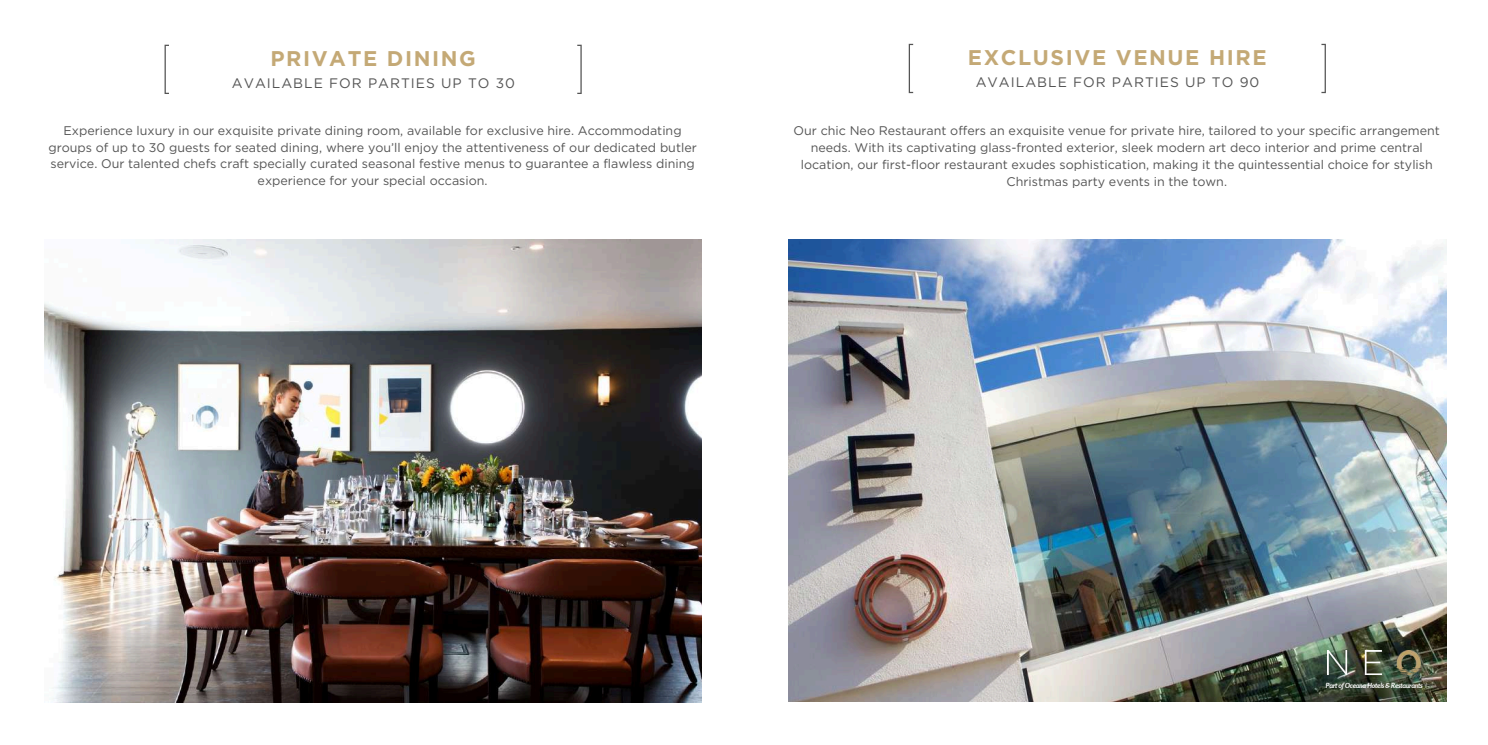
<style>
.page{position:relative;width:1488px;height:745px;background:#fff}
.page>*{position:absolute;margin:0;border:0;box-sizing:border-box;transform-origin:0 0}
.t1{font:100 63.12px "Raleway";color:#545454}
.t2{font:700 21.25px "Gotham";letter-spacing:.075em;color:#c4a976}
.t3{font:13.75px "Gotham";letter-spacing:.075em;color:#545454}
.t4{font:12.5px/16.9px "Gotham";color:#545454;text-align:center}
.t5{font:italic 700 7px "Rosario";letter-spacing:-.03em;color:#fff}
</style>
<div class="page">
<img style="left:45px;top:239px;width:657px;height:463px">
<img style="left:789px;top:239px;width:657px;height:462px">
<img style="left:1393px;top:650px;width:42px;height:26px">
<img style="left:1328px;top:650px;width:65px;height:27px">
<h1 class="t1" style="left:573px;top:32px;width:16px">]</h1>
<p class="t4" style="left:48px;top:122px;width:650px">Experience luxury in our exquisite private dining room, available for exclusive hire. Accommodating groups of up to 30 guests for seated dining, where you’ll enjoy the attentiveness of our dedicated butler service. Our talented chefs craft specially curated seasonal festive menus to guarantee a flawless dining experience for your special occasion.</p>
<h1 class="t1" style="left:158px;top:32px;width:16px">[</h1>
<h2 class="t2" style="left:270px;top:46px;width:207px">PRIVATE DINING</h2>
<p class="t3" style="left:232px;top:75px;width:285px">AVAILABLE FOR PARTIES UP TO 30</p>
<h1 class="t1" style="left:1317px;top:31px;width:16px">]</h1>
<p class="t4" style="left:794px;top:122px;width:648px">Our chic Neo Restaurant offers an exquisite venue for private hire, tailored to your specific arrangement needs. With its captivating glass-fronted exterior, sleek modern art deco interior and prime central location, our first-floor restaurant exudes sophistication, making it the quintessential choice for stylish Christmas party events in the town.</p>
<h1 class="t1" style="left:903px;top:31px;width:16px">[</h1>
<h2 class="t2" style="left:968px;top:45px;width:300px">EXCLUSIVE VENUE HIRE</h2>
<p class="t3" style="left:976px;top:74px;width:285px">AVAILABLE FOR PARTIES UP TO 90</p>
<p class="t5" style="left:1326px;top:681px;width:98px">Part of Oceana Hotels &amp; Restaurants</p>
</div>
